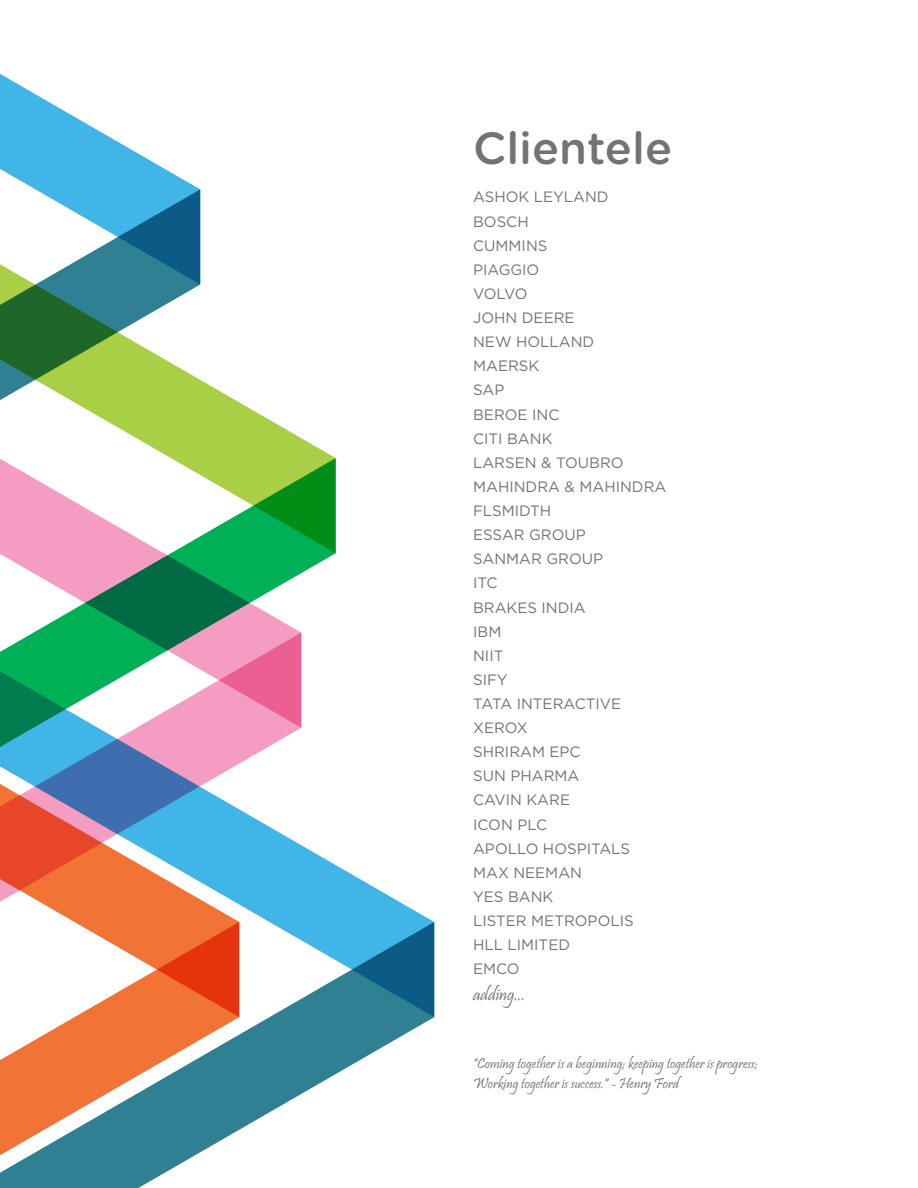
<style>
.page{position:relative;width:918px;height:1188px;background:#fff}
.page>*{position:absolute;margin:0;border:0;box-sizing:border-box;transform-origin:0 0}
.t1{font:500 45px "Gotham Rounded";color:#737375}
.t2{font:18.75px "Pristina";color:#737375}
.t3{font:15px/24.2px "Gotham";color:#737375}
.t4{font:15px/19.6px "Pristina";color:#737375}
</style>
<div class="page">
<svg style="left:301px;top:1017px;width:133px;height:77px"></svg>
<svg style="left:301px;top:865px;width:133px;height:152px"></svg>
<svg style="left:0;top:1163px;width:182px;height:25px;background:#4c91a2"></svg>
<svg style="left:0;top:988px;width:301px;height:175px"></svg>
<svg style="left:0;top:553px;width:336px;height:435px"></svg>
<svg style="left:200px;top:189px;width:136px;height:364px"></svg>
<svg style="left:0;top:285px;width:200px;height:435px"></svg>
<svg style="left:0;top:74px;width:200px;height:211px"></svg>
<h1 class="t1" style="left:473px;top:128px;width:201px">Clientele</h1>
<p class="t3" style="left:473px;top:186px;width:195px">ASHOK LEYLAND<br>BOSCH<br>CUMMINS<br>PIAGGIO<br>VOLVO<br>JOHN DEERE<br>NEW HOLLAND<br>MAERSK<br>SAP<br>BEROE INC<br>CITI BANK<br>LARSEN &amp; TOUBRO<br>MAHINDRA &amp; MAHINDRA<br>FLSMIDTH<br>ESSAR GROUP<br>SANMAR GROUP<br>ITC<br>BRAKES INDIA<br>IBM<br>NIIT<br>SIFY<br>TATA INTERACTIVE<br>XEROX<br>SHRIRAM EPC<br>SUN PHARMA<br>CAVIN KARE<br>ICON PLC<br>APOLLO HOSPITALS<br>MAX NEEMAN<br>YES BANK<br>LISTER METROPOLIS<br>HLL LIMITED<br>EMCO</p>
<p class="t2" style="left:473px;top:985px;width:54px">adding...</p>
<p class="t4" style="left:473px;top:1056px;width:286px">"Coming together is a beginning; keeping together is progress;<br>Working together is success." - Henry Ford</p>
</div>
